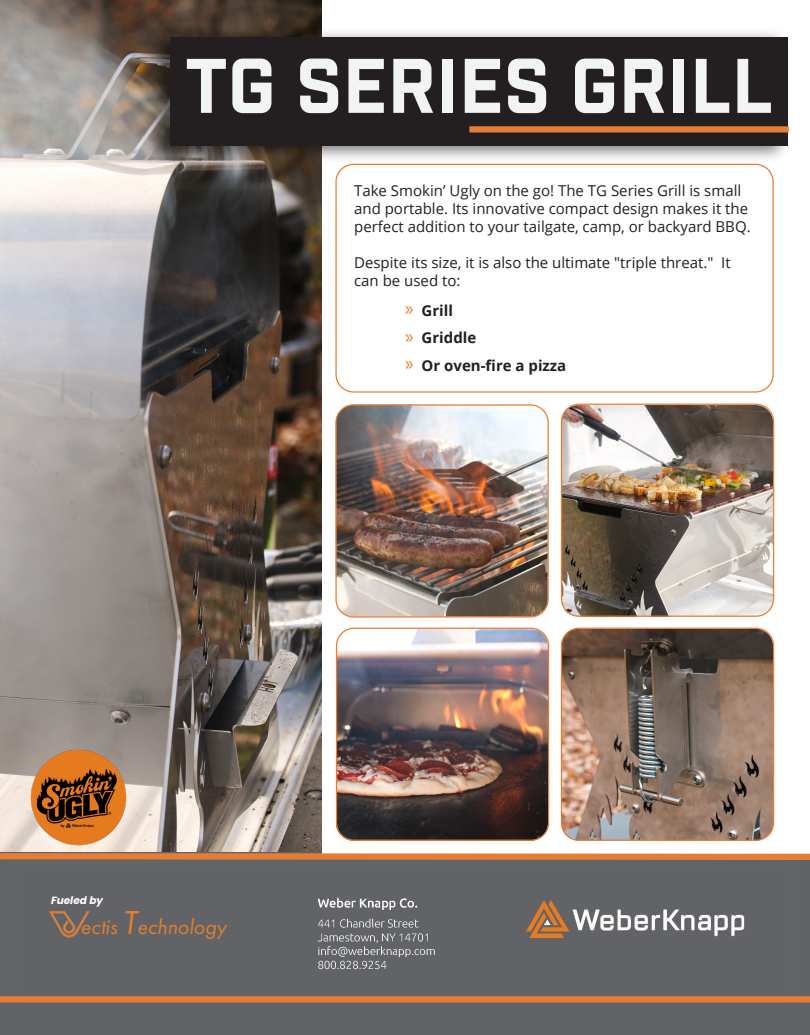
<style>
.page{position:relative;width:810px;height:1035px;background:#fff}
.page>*{position:absolute;margin:0;border:0;box-sizing:border-box;transform-origin:0 0}
.t1{font:75px "Industry Inc Base";color:#f2f3f4}
.t2{font:italic 21.75px "Futura PT";color:#de7f32}
.t3{font:20px/27.5px "Myriad Pro";color:#e67b25;text-align:justify}
.t4{font:15px/18px "Open Sans";color:#231f20}
.t5{font:700 15px/27.5px "Open Sans";color:#231f20}
.t6{font:italic 700 10.5px "Poppins";color:#fff}
.s1{font-size:34.38px}
</style>
<div class="page">
<img style="left:0;top:0;width:322px;height:850px">
<div style="left:0;top:857px;width:796px;height:158px;background:#626466"></div>
<svg style="left:0;top:850px;width:810px;height:13px"></svg>
<img style="left:24px;top:900px;width:764px;height:103px">
<img style="left:141px;top:22px;width:648px;height:147px">
<div style="left:170px;top:37px;width:617px;height:109px;background:#231f20"></div>
<div style="left:469px;top:126px;width:320px;height:6px;background:#e57e34"></div>
<div style="left:335px;top:164px;width:439px;height:229px;border:1px solid #e57e34;border-radius:18px"></div>
<img style="left:22px;top:741px;width:113px;height:113px">
<div style="left:66px;top:866px;width:443px;height:139px;background:#626366"></div>
<img style="left:317px;top:897px;width:118px;height:73px">
<img style="left:49px;top:911px;width:40px;height:27px">
<div style="left:0;top:996px;width:810px;height:6px;background:#e57e34"></div>
<div style="left:0;top:1005px;width:810px;height:30px;background:#626366"></div>
<img style="left:336px;top:629px;width:212px;height:212px">
<img style="left:561px;top:405px;width:212px;height:212px">
<img style="left:561px;top:629px;width:212px;height:212px">
<img style="left:337px;top:406px;width:210px;height:210px">
<div style="left:335px;top:404px;width:214px;height:214px;border:1px solid #e57e34;border-radius:18px"></div>
<div style="left:561px;top:404px;width:213px;height:213px;border:1px solid #e57e34;border-radius:18px"></div>
<div style="left:561px;top:628px;width:213px;height:213px;border:1px solid #e57e34;border-radius:18px"></div>
<div style="left:336px;top:628px;width:213px;height:213px;border:1px solid #e57e34;border-radius:18px"></div>
<h1 class="t1" style="left:185px;top:41px;width:590px">TG SERIES GRILL</h1>
<p class="t4" style="left:354px;top:181px;width:398px">Take Smokin’ Ugly on the go! The TG Series Grill is small and portable. Its innovative compact design makes it the perfect addition to your tailgate, camp, or backyard BBQ.</p>
<p class="t4" style="left:354px;top:253px;width:378px">Despite its size, it is also the ultimate "triple threat." It can be used to:</p>
<p class="t5" style="left:422px;top:296px;width:146px">Grill<br>Griddle<br>Or oven-fire a pizza</p>
<h3 class="t3" style="left:405px;top:295px;width:10px">» » »</h3>
<p class="t6" style="left:51px;top:895px;width:54px">Fueled by</p>
<h2 class="t2" style="left:81px;top:914px;width:147px">ectis <span class="s1">T</span>echnology</h2>
</div>
